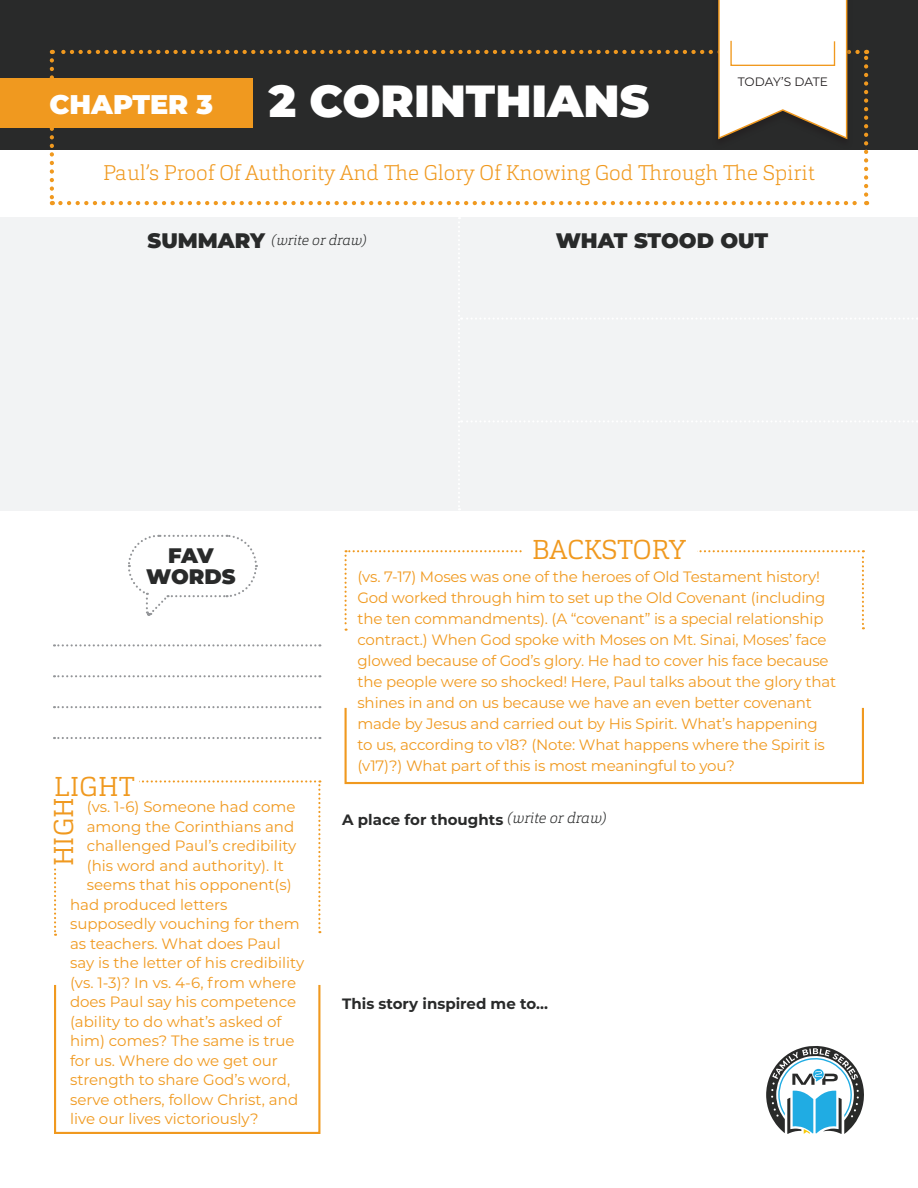
<style>
.page{position:relative;width:918px;height:1188px;background:#fff}
.page>*{position:absolute;margin:0;border:0;box-sizing:border-box;transform-origin:0 0}
.t1{font:900 45px "Montserrat";color:#fff}
.t2{font:300 27px "Cargan";color:#f0991f}
.t3{font:900 27px "Montserrat";color:#fff}
.t4{font:200 21px "Cargan";color:#f0991f}
.t5{font:900 21px/21px "Montserrat";letter-spacing:-.01em;color:#292a2a;text-align:center}
.t6{font:15px/21px "Montserrat";letter-spacing:-.01em;color:#f0991f}
.t7{font:700 15px "Montserrat";color:#292a2a}
.t8{font:italic 200 14.4px "Cargan";color:#292a2a}
.t9{font:12.15px "Montserrat";letter-spacing:-.01em;color:#231f20}
.s1{font-family:"Montserrat";font-weight:900;font-style:normal;font-size:21px}
.s2{font-family:"Cargan";font-weight:200;font-style:italic}
</style>
<div class="page">
<div style="left:0;top:217px;width:918px;height:293px;background:#f2f3f4"></div>
<div style="left:0;top:0;width:918px;height:149px;background:#292a2a"></div>
<svg style="left:50px;top:0;width:818px;height:205px"></svg>
<div style="left:0;top:78px;width:253px;height:50px;background:#f0991f"></div>
<svg style="left:128px;top:534px;width:130px;height:82px"></svg>
<svg style="left:54px;top:644px;width:266px;height:2px"></svg>
<svg style="left:54px;top:675px;width:266px;height:2px"></svg>
<svg style="left:54px;top:706px;width:266px;height:2px"></svg>
<svg style="left:54px;top:737px;width:266px;height:2px"></svg>
<div style="left:345px;top:707px;width:519px;height:77px;border:2px solid #f0991f"></div>
<div style="left:54px;top:984px;width:266px;height:150px;border:2px solid #f0991f"></div>
<svg style="left:345px;top:550px;width:519px;height:81px"></svg>
<svg style="left:54px;top:780px;width:266px;height:156px"></svg>
<div style="left:522px;top:539px;width:175px;height:20px;background:#fff"></div>
<div style="left:53px;top:797px;width:20px;height:70px;background:#fff"></div>
<div style="left:54px;top:776px;width:85px;height:20px;background:#fff"></div>
<svg style="left:766px;top:1046px;width:98px;height:88px"></svg>
<p class="t3" style="left:50px;top:84px;width:165px">CHAPTER 3</p>
<h1 class="t1" style="left:269px;top:67px;width:382px">2 CORINTHIANS</h1>
<p class="t9" style="left:738px;top:74px;width:92px">TODAY’S DATE</p>
<p class="t4" style="left:103px;top:159px;width:713px">Paul’s Proof Of Authority And The Glory Of Knowing God Through The Spirit</p>
<p class="t8" style="left:148px;top:231px;width:220px"><span class="s1">SUMMARY</span> (write or draw)</p>
<h3 class="t5" style="left:556px;top:228px;width:214px">WHAT STOOD OUT</h3>
<h3 class="t5" style="left:146px;top:543px;width:91px">FAV<br>WORDS</h3>
<p class="t2" style="left:54px;top:769px;width:83px">LIGHT</p>
<p class="t2" style="left:47px;top:866px;width:71px;rotate:-90deg">HIGH</p>
<p class="t6" style="left:87px;top:796px;width:210px">(vs. 1-6) Someone had come</p>
<p class="t6" style="left:87px;top:815px;width:209px">among the Corinthians and</p>
<p class="t6" style="left:87px;top:835px;width:211px">challenged Paul’s credibility</p>
<p class="t6" style="left:87px;top:854px;width:199px">(his word and authority). It</p>
<p class="t6" style="left:87px;top:874px;width:207px">seems that his opponent(s)</p>
<p class="t6" style="left:70px;top:893px;width:159px">had produced letters</p>
<p class="t6" style="left:70px;top:913px;width:231px">supposedly vouching for them</p>
<p class="t6" style="left:70px;top:932px;width:212px">as teachers. What does Paul</p>
<p class="t6" style="left:70px;top:952px;width:236px">say is the letter of his credibility</p>
<p class="t6" style="left:70px;top:971px;width:228px">(vs. 1-3)? In vs. 4-6, from where</p>
<p class="t6" style="left:70px;top:991px;width:228px">does Paul say his competence</p>
<p class="t6" style="left:70px;top:1010px;width:213px">(ability to do what’s asked of</p>
<p class="t6" style="left:70px;top:1030px;width:226px">him) comes? The same is true</p>
<p class="t6" style="left:70px;top:1049px;width:209px">for us. Where do we get our</p>
<p class="t6" style="left:70px;top:1069px;width:222px">strength to share God’s word,</p>
<p class="t6" style="left:70px;top:1088px;width:230px">serve others, follow Christ, and</p>
<p class="t6" style="left:70px;top:1108px;width:190px">live our lives victoriously?</p>
<p class="t2" style="left:532px;top:533px;width:156px">BACKSTORY</p>
<p class="t6" style="left:357px;top:566px;width:480px">(vs. 7-17) Moses was one of the heroes of Old Testament history!<br>God worked through him to set up the Old Covenant (including the ten commandments). (A “covenant” is a special relationship contract.) When God spoke with Moses on Mt. Sinai, Moses’ face glowed because of God’s glory. He had to cover his face because the people were so shocked! Here, Paul talks about the glory that shines in and on us because we have an even better covenant made by Jesus and carried out by His Spirit. What’s happening to us, according to v18? (Note: What happens where the Spirit is (v17)?) What part of this is most meaningful to you?</p>
<p class="t7" style="left:342px;top:808px;width:266px">A place for thoughts <span class="s2">(write or draw)</span></p>
<p class="t7" style="left:342px;top:993px;width:207px">This story inspired me to...</p>
</div>
